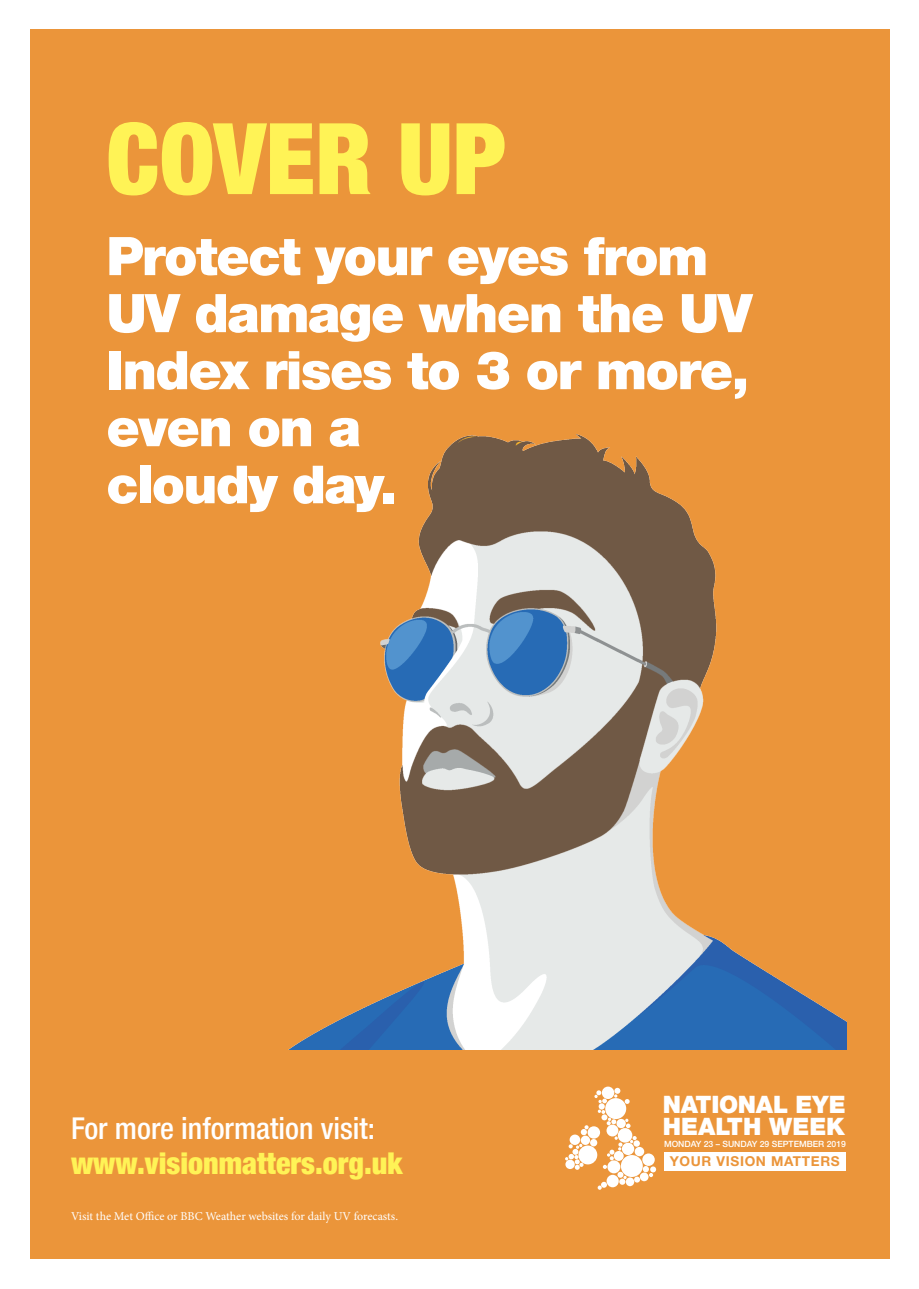
<style>
.page{position:relative;width:919px;height:1289px;background:#fff}
.page>*{position:absolute;margin:0;border:0;box-sizing:border-box;transform-origin:0 0}
.t1{font:900 condensed 99px "Helvetica Neue LTW1 G";color:#fff356}
.t2{font:900 53.25px/57px "Helvetica Neue LTW1 G";letter-spacing:-.03em;color:#fff}
.t3{font:900 52.5px "Helvetica Neue LTW1 G";letter-spacing:-.03em;color:#fff}
.t4{font:500 condensed 30px "Helvetica Neue LTW1 G";color:#fff}
.t5{font:900 condensed 30px "Helvetica Neue LTW1 G";color:#fff356}
.t6{font:900 24px "Helvetica Neue LTW1 G";color:#fff}
.t7{font:700 13.65px "Helvetica Neue";letter-spacing:.05em;color:#eb953a}
.t8{font:12px "Minion Pro";letter-spacing:-.005em;color:#fff}
.t9{font:500 8.55px "Helvetica Neue";color:#fff}
</style>
<div class="page">
<div style="left:30px;top:30px;width:859px;height:1229px;background:#eb953a"></div>
<div style="left:664px;top:1152px;width:181px;height:18px;background:#fff"></div>
<div style="left:569px;top:1134px;width:11px;height:10px;background:#fff;border-radius:50%"></div>
<div style="left:587px;top:1126px;width:13px;height:12px;background:#fff;border-radius:50%"></div>
<svg style="left:580px;top:1135px;width:10px;height:9px"></svg>
<div style="left:578px;top:1145px;width:19px;height:19px;background:#fff;border-radius:50%"></div>
<svg style="left:580px;top:1128px;width:7px;height:7px"></svg>
<div style="left:590px;top:1138px;width:7px;height:8px;background:#fff;border-radius:50%"></div>
<svg style="left:565px;top:1143px;width:18px;height:26px"></svg>
<svg style="left:584px;top:1125px;width:4px;height:4px"></svg>
<div style="left:639px;top:1172px;width:9px;height:9px;background:#fff;border-radius:50%"></div>
<div style="left:606px;top:1124px;width:12px;height:12px;background:#fff;border-radius:50%"></div>
<div style="left:617px;top:1128px;width:15px;height:14px;background:#fff;border-radius:50%"></div>
<div style="left:642px;top:1153px;width:12px;height:12px;background:#fff;border-radius:50%"></div>
<div style="left:620px;top:1154px;width:22px;height:22px;background:#fff;border-radius:50%"></div>
<svg style="left:642px;top:1165px;width:7px;height:7px"></svg>
<div style="left:634px;top:1146px;width:10px;height:10px;background:#fff;border-radius:50%"></div>
<svg style="left:597px;top:1135px;width:43px;height:54px"></svg>
<svg style="left:594px;top:1087px;width:36px;height:41px"></svg>
<svg style="left:649px;top:1166px;width:7px;height:11px"></svg>
<img style="left:289px;top:434px;width:557px;height:615px">
<p class="t1" style="left:106px;top:100px;width:401px">COVER UP</p>
<p class="t2" style="left:106px;top:228px;width:603px">Protect your eyes from</p>
<p class="t2" style="left:106px;top:285px;width:647px">UV damage when the UV</p>
<p class="t2" style="left:106px;top:342px;width:644px">Index rises to 3 or more, even on a</p>
<p class="t3" style="left:106px;top:453px;width:293px">cloudy day.</p>
<p class="t4" style="left:71px;top:1110px;width:305px">For more information visit:</p>
<p class="t5" style="left:71px;top:1145px;width:333px">www.visionmatters.org.uk</p>
<p class="t8" style="left:71px;top:1208px;width:328px">Visit the Met Office or BBC Weather websites for daily UV forecasts.</p>
<p class="t6" style="left:663px;top:1090px;width:184px">NATIONAL EYE</p>
<p class="t6" style="left:663px;top:1111px;width:184px">HEALTH WEEK</p>
<p class="t9" style="left:664px;top:1137px;width:183px">MONDAY 23 – SUNDAY 29 SEPTEMBER 2019</p>
<p class="t7" style="left:669px;top:1150px;width:171px">YOUR VISION MATTERS</p>
</div>
